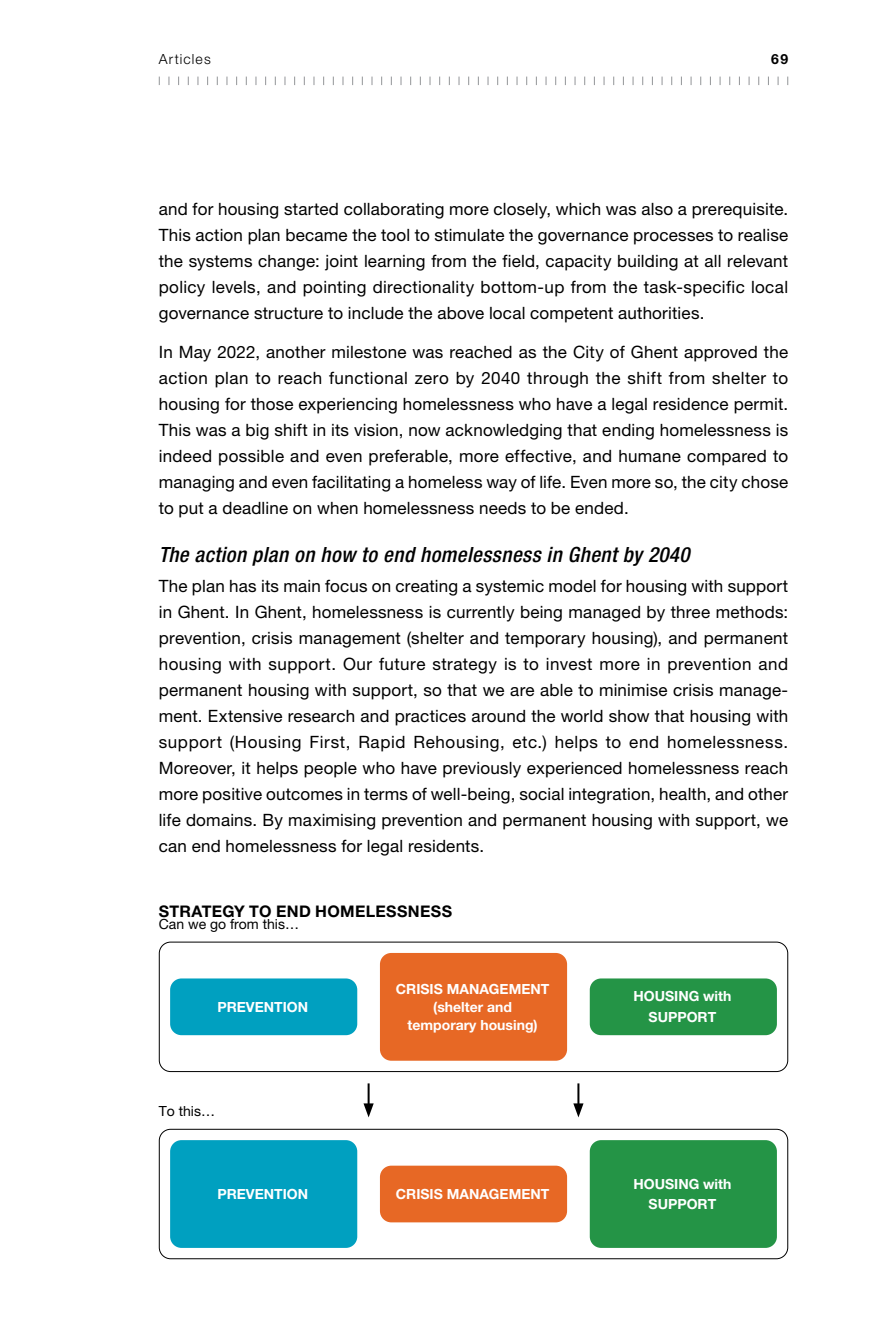
<style>
.page{position:relative;width:879px;height:1333px;background:#fff}
.page>*{position:absolute;margin:0;border:0;box-sizing:border-box;transform-origin:0 0}
.t1{font:italic 500 condensed 21px "Helvetica Neue LT Pro";letter-spacing:.025em;color:#000}
.t2{font:17px/26px "Helvetica Neue LT Pro";letter-spacing:.01em;color:#000;text-align:justify}
.t3{font:700 16px "Helvetica Neue LT Pro";letter-spacing:.02em;color:#000}
.t4{font:700 14px/18px "Helvetica Neue LT Pro";color:#fff;text-align:center}
.t5{font:14px "Helvetica Neue LT Pro";color:#000}
.t6{font:300 14px "Helvetica Neue LT Pro";letter-spacing:.08em;color:#000}
.t7{font:700 14px "Helvetica Neue LT Pro";color:#000}
</style>
<div class="page">
<div style="left:159px;top:941px;width:629px;height:130px;border:1px solid #000;border-radius:11px"></div>
<div style="left:170px;top:978px;width:187px;height:57px;background:#00a0c0;border-radius:11px"></div>
<div style="left:380px;top:952px;width:187px;height:108px;background:#e76825;border-radius:11px"></div>
<div style="left:590px;top:978px;width:187px;height:57px;background:#249446;border-radius:11px"></div>
<div style="left:159px;top:1128px;width:629px;height:131px;border:1px solid #000;border-radius:11px"></div>
<div style="left:170px;top:1140px;width:187px;height:107px;background:#00a0c0;border-radius:11px"></div>
<div style="left:380px;top:1165px;width:187px;height:57px;background:#e76825;border-radius:11px"></div>
<div style="left:590px;top:1140px;width:187px;height:107px;background:#249446;border-radius:11px"></div>
<hr style="left:368px;top:1083px;width:2px;height:23px;background:#000">
<svg style="left:363px;top:1103px;width:11px;height:14px"></svg>
<hr style="left:577px;top:1083px;width:2px;height:23px;background:#000">
<svg style="left:573px;top:1103px;width:10px;height:14px"></svg>
<p class="t6" style="left:159px;top:50px;width:54px">Articles</p>
<p class="t7" style="left:771px;top:50px;width:18px">69</p>
<p class="t2" style="left:159px;top:196px;width:631px">and for housing started collaborating more closely, which was also a prerequisite.<br>This action plan became the tool to stimulate the governance processes to realise the systems change: joint learning from the field, capacity building at all relevant policy levels, and pointing directionality bottom-up from the task-specific local governance structure to include the above local competent authorities.</p>
<p class="t2" style="left:159px;top:339px;width:631px">In May 2022, another milestone was reached as the City of Ghent approved the action plan to reach functional zero by 2040 through the shift from shelter to housing for those experiencing homelessness who have a legal residence permit.<br>This was a big shift in its vision, now acknowledging that ending homelessness is indeed possible and even preferable, more effective, and humane compared to managing and even facilitating a homeless way of life. Even more so, the city chose to put a deadline on when homelessness needs to be ended.</p>
<p class="t1" style="left:159px;top:542px;width:532px">The action plan on how to end homelessness in Ghent by 2040</p>
<p class="t2" style="left:159px;top:573px;width:631px">The plan has its main focus on creating a systemic model for housing with support in Ghent. In Ghent, homelessness is currently being managed by three methods: prevention, crisis management (shelter and temporary housing), and permanent housing with support. Our future strategy is to invest more in prevention and permanent housing with support, so that we are able to minimise crisis manage&shy;ment. Extensive research and practices around the world show that housing with support (Housing First, Rapid Rehousing, etc.) helps to end homelessness.<br>Moreover, it helps people who have previously experienced homelessness reach more positive outcomes in terms of well-being, social integration, health, and other life domains. By maximising prevention and permanent housing with support, we can end homelessness for legal residents.</p>
<p class="t3" style="left:159px;top:901px;width:295px">STRATEGY TO END HOMELESSNESS</p>
<p class="t5" style="left:159px;top:915px;width:142px">Can we go from this…</p>
<p class="t4" style="left:217px;top:997px;width:92px">PREVENTION</p>
<p class="t5" style="left:159px;top:1102px;width:58px">To this…</p>
<p class="t4" style="left:396px;top:979px;width:155px">CRISIS MANAGEMENT (shelter and<br>temporary housing)</p>
<p class="t4" style="left:633px;top:985px;width:99px;line-height:20.8px">HOUSING with<br>SUPPORT</p>
<p class="t4" style="left:217px;top:1184px;width:92px">PREVENTION</p>
<p class="t4" style="left:396px;top:1184px;width:155px">CRISIS MANAGEMENT</p>
<p class="t4" style="left:633px;top:1172px;width:99px;line-height:20.8px">HOUSING with<br>SUPPORT</p>
</div>
